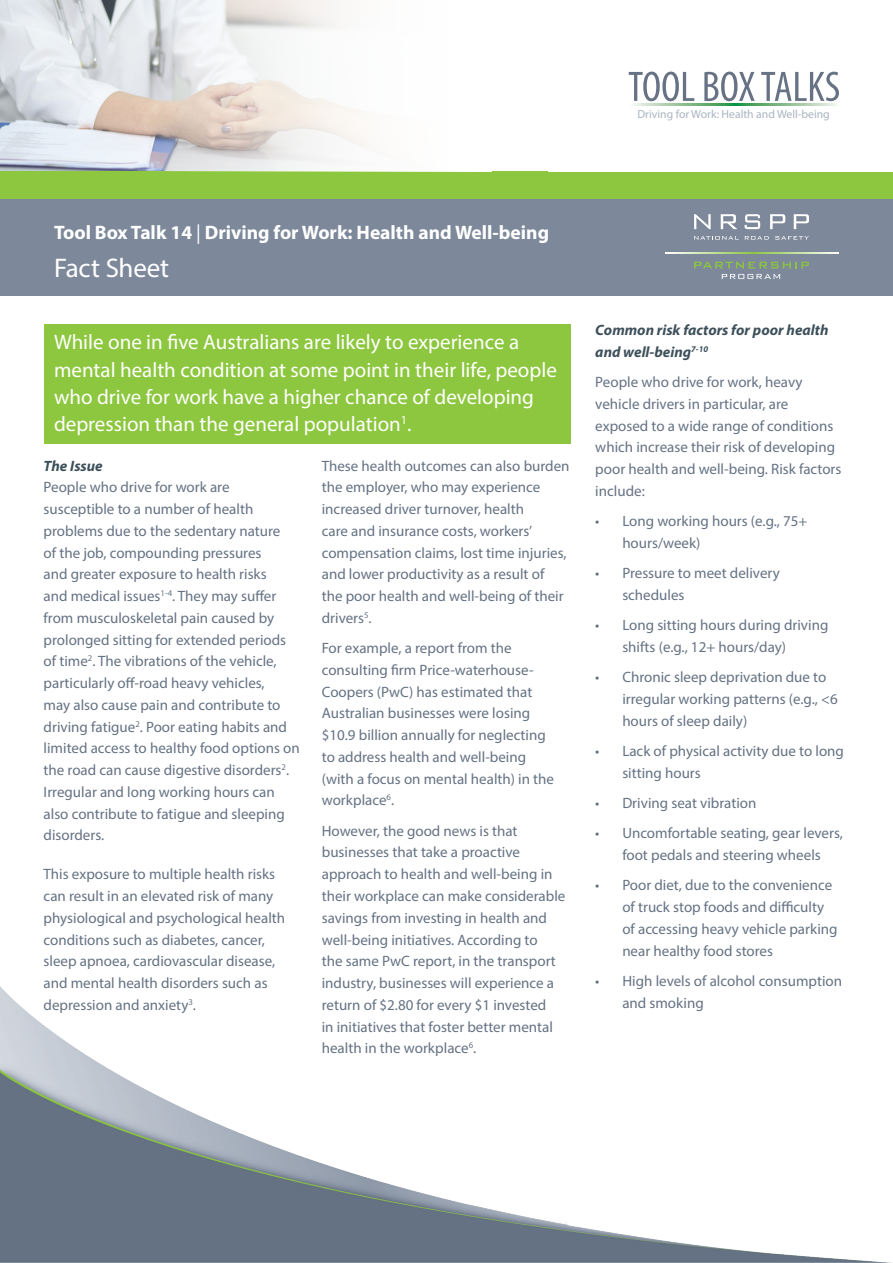
<style>
.page{position:relative;width:893px;height:1263px;background:#fff}
.page>*{position:absolute;margin:0;border:0;box-sizing:border-box;transform-origin:0 0}
.t1{font:27px "Myriad Pro";letter-spacing:-.005em;color:#fff}
.Bullet_Point_List_1{font:21px/27px "Myriad Pro";color:#fff}
.t2{font:700 19.5px "Myriad Pro";color:#fff}
.Body_Copy_Extra_Spac{font:15px/21.8px "Myriad Pro";color:#657283}
.Bullet_Point_List_1-2{font:15px/21.8px "Myriad Pro";color:#657283}
.Bullet_Point_List_1-3{font:italic 700 15px/21.8px "Myriad Pro";color:#3d505a}
.t3{font:11.7px "Myriad Pro";color:#aab4c0}
.s1{font-weight:400}
.s2{font-weight:700;font-style:italic;color:#3d505a}
</style>
<div class="page">
<img style="left:0;top:986px;width:891px;height:277px">
<svg style="left:0;top:0;width:548px;height:172px"></svg>
<div style="left:244px;top:0;width:259px;height:172px;background:#fff"></div>
<div style="left:0;top:172px;width:893px;height:27px;background:#8dc73f"></div>
<svg style="left:154px;top:0;width:310px;height:172px"></svg>
<svg style="left:629px;top:72px;width:65px;height:29px"></svg>
<svg style="left:704px;top:72px;width:51px;height:29px"></svg>
<svg style="left:761px;top:72px;width:78px;height:29px"></svg>
<svg style="left:634px;top:104px;width:203px;height:1px"></svg>
<div style="left:0;top:199px;width:893px;height:97px;background:#7d899a"></div>
<svg style="left:694px;top:236px;width:45px;height:4px"></svg>
<svg style="left:745px;top:236px;width:24px;height:4px"></svg>
<svg style="left:775px;top:236px;width:34px;height:4px"></svg>
<svg style="left:694px;top:262px;width:115px;height:6px"></svg>
<svg style="left:722px;top:274px;width:58px;height:5px"></svg>
<svg style="left:694px;top:214px;width:17px;height:15px"></svg>
<svg style="left:721px;top:214px;width:16px;height:15px"></svg>
<svg style="left:744px;top:214px;width:16px;height:15px"></svg>
<svg style="left:770px;top:214px;width:15px;height:15px"></svg>
<svg style="left:794px;top:214px;width:15px;height:15px"></svg>
<svg style="left:665px;top:253px;width:174px;height:1px"></svg>
<div style="left:44px;top:324px;width:526px;height:119px;background:#8dc73f"></div>
<p class="t3" style="left:637px;top:107px;width:194px">Driving for Work: Health and Well-being</p>
<p class="t2" style="left:54px;top:219px;width:497px">Tool Box Talk 14 <span class="s1">|</span> Driving for Work: Health and Well-being</p>
<p class="t1" style="left:54px;top:251px;width:117px">Fact Sheet</p>
<p class="Bullet_Point_List_1" style="left:54px;top:329px;width:504px">While one in five Australians are likely to experience a mental health condition at some point in their life, people who drive for work have a higher chance of developing depression than the general population<sup>1</sup>.</p>
<p class="Bullet_Point_List_1-2" style="left:322px;top:454px;width:249px">These health outcomes can also burden the employer, who may experience increased driver turnover, health<br>care and insurance costs, workers’ compensation claims, lost time injuries, and lower productivity as a result of<br>the poor health and well-being of their drivers<sup>5</sup>.</p>
<p class="Bullet_Point_List_1-2" style="left:322px;top:637px;width:234px">For example, a report from the consulting firm Price-waterhouse-<br>Coopers (PwC) has estimated that<br>Australian businesses were losing $10.9 billion annually for neglecting to address health and well-being (with a focus on mental health) in the workplace<sup>6</sup>.</p>
<p class="Bullet_Point_List_1-2" style="left:322px;top:819px;width:245px">However, the good news is that businesses that take a proactive approach to health and well-being in their workplace can make considerable savings from investing in health and well-being initiatives. According to<br>the same PwC report, in the transport industry, businesses will experience a return of $2.80 for every $1 invested<br>in initiatives that foster better mental health in the workplace<sup>6</sup>.</p>
<p class="Body_Copy_Extra_Spac" style="left:44px;top:454px;width:258px"><span class="s2">The Issue<br></span>People who drive for work are susceptible to a number of health problems due to the sedentary nature<br>of the job, compounding pressures<br>and greater exposure to health risks<br>and medical issues<sup>1-4</sup>. They may suffer from musculoskeletal pain caused by prolonged sitting for extended periods of time<sup>2</sup>. The vibrations of the vehicle, particularly off-road heavy vehicles,<br>may also cause pain and contribute to driving fatigue<sup>2</sup>. Poor eating habits and limited access to healthy food options on the road can cause digestive disorders<sup>2</sup>.<br>Irregular and long working hours can also contribute to fatigue and sleeping disorders.</p>
<p class="Body_Copy_Extra_Spac" style="left:44px;top:863px;width:243px">This exposure to multiple health risks can result in an elevated risk of many physiological and psychological health conditions such as diabetes, cancer, sleep apnoea, cardiovascular disease, and mental health disorders such as depression and anxiety<sup>3</sup>.</p>
<p class="Bullet_Point_List_1-3" style="left:595px;top:319px;width:235px">Common risk factors for poor health and well-being<sup>7-10</sup></p>
<p class="Bullet_Point_List_1-2" style="left:595px;top:371px;width:248px">People who drive for work, heavy vehicle drivers in particular, are exposed to a wide range of conditions which increase their risk of developing poor health and well-being. Risk factors include:</p>
<p class="Body_Copy_Extra_Spac" style="left:622px;top:510px;width:187px;text-indent:-27px">• Long working hours (e.g., 75+ hours/week)</p>
<p class="Body_Copy_Extra_Spac" style="left:622px;top:562px;width:159px;text-indent:-27px">• Pressure to meet delivery schedules</p>
<p class="Body_Copy_Extra_Spac" style="left:622px;top:614px;width:208px;text-indent:-27px">• Long sitting hours during driving shifts (e.g., 12+ hours/day)</p>
<p class="Body_Copy_Extra_Spac" style="left:622px;top:666px;width:217px;text-indent:-27px">• Chronic sleep deprivation due to irregular working patterns (e.g., &lt;6 hours of sleep daily)</p>
<p class="Body_Copy_Extra_Spac" style="left:622px;top:740px;width:223px;text-indent:-27px">• Lack of physical activity due to long sitting hours</p>
<p class="Body_Copy_Extra_Spac" style="left:595px;top:792px;width:163px">• Driving seat vibration</p>
<p class="Body_Copy_Extra_Spac" style="left:595px;top:822px;width:249px;text-align:center">• Uncomfortable seating, gear levers, foot pedals and steering wheels</p>
<p class="Body_Copy_Extra_Spac" style="left:622px;top:874px;width:217px;text-indent:-27px">• Poor diet, due to the convenience of truck stop foods and difficulty of accessing heavy vehicle parking near healthy food stores</p>
<p class="Body_Copy_Extra_Spac" style="left:622px;top:970px;width:221px;text-indent:-27px">• High levels of alcohol consumption and smoking</p>
</div>
